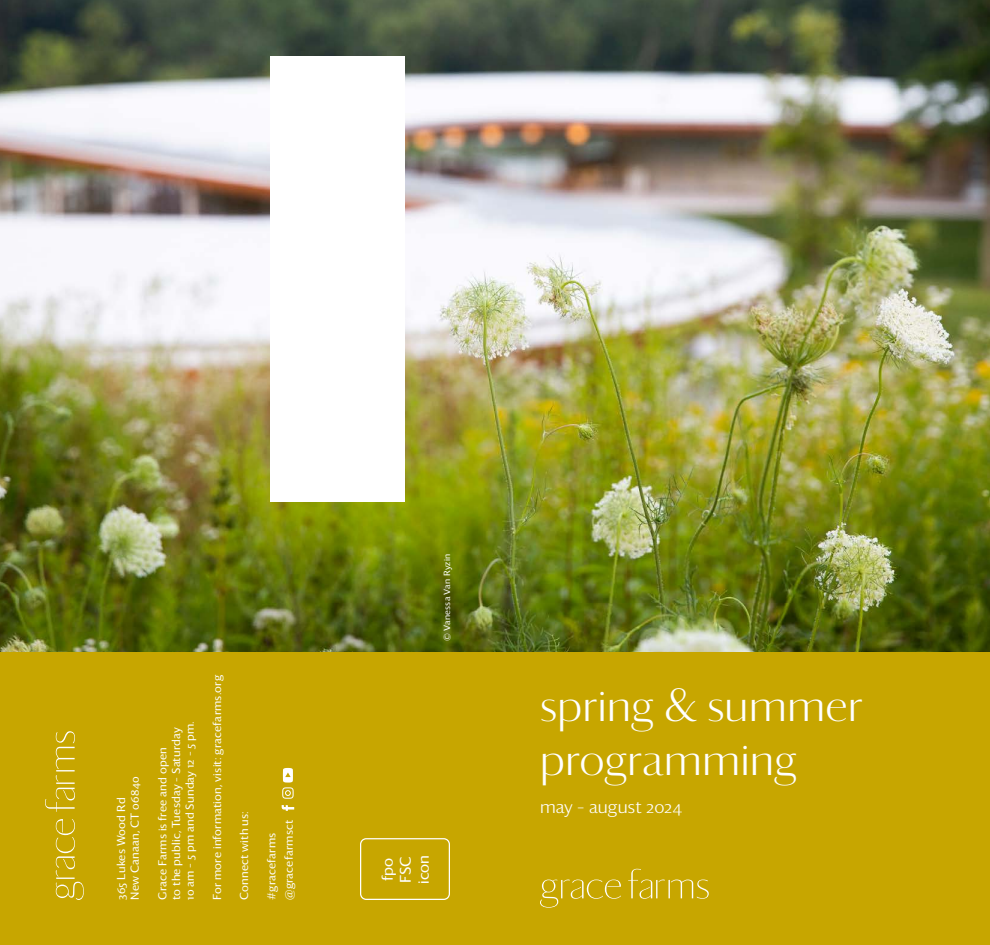
<style>
.page{position:relative;width:990px;height:945px;background:#fff}
.page>*{position:absolute;margin:0;border:0;box-sizing:border-box;transform-origin:0 0}
.t1{font:300 45px/54px "Darby Sans Poster";letter-spacing:.015em;color:#fff}
.t2{font:300 17.5px "Darby Sans";letter-spacing:.005em;color:#fff}
.t3{font:15px/18px "Darby Sans";color:#fff}
.t4{font:11.25px/13.8px "Darby Sans";letter-spacing:.02em;color:#fff}
.t5{font:8.75px "Darby Sans";letter-spacing:.03em;color:#fff}
</style>
<div class="page">
<img style="left:0;top:0;width:990px;height:652px">
<div style="left:0;top:652px;width:990px;height:293px;background:#c7a600"></div>
<svg style="left:628px;top:869px;width:81px;height:30px"></svg>
<svg style="left:540px;top:879px;width:81px;height:29px"></svg>
<svg style="left:45px;top:731px;width:30px;height:81px"></svg>
<svg style="left:56px;top:819px;width:28px;height:81px"></svg>
<div style="left:360px;top:838px;width:90px;height:62px;border:1px solid #fff;border-radius:6px"></div>
<svg style="left:282px;top:805px;width:12px;height:6px"></svg>
<svg style="left:282px;top:768px;width:12px;height:31px"></svg>
<div style="left:271px;top:56px;width:134px;height:446px;background:#fff"></div>
<p class="t4" style="left:114px;top:900px;width:125px;rotate:-90deg">365 Lukes Wood Rd<br>New Canaan, CT 06840</p>
<p class="t4" style="left:155px;top:900px;width:180px;rotate:-90deg">Grace Farms is free and open<br>to the public, Tuesday – Saturday<br>10 am – 5 pm and Sunday 12 – 5 pm.</p>
<p class="t4" style="left:210px;top:900px;width:227px;rotate:-90deg">For more information, visit: gracefarms.org</p>
<p class="t4" style="left:237px;top:900px;width:90px;rotate:-90deg">Connect with us:</p>
<p class="t4" style="left:281px;top:900px;width:82px;rotate:-90deg">@gracefarmsct</p>
<p class="t4" style="left:264px;top:900px;width:69px;rotate:-90deg">#gracefarms</p>
<p class="t5" style="left:441px;top:641px;width:89px;rotate:-90deg">© Vanessa Van Ryzin</p>
<h3 class="t3" style="left:378px;top:884px;width:30px;rotate:-90deg">fpo<br>FSC icon</h3>
<h1 class="t1" style="left:540px;top:676px;width:324px">spring &amp; summer programming</h1>
<h2 class="t2" style="left:540px;top:794px;width:144px">may – august 2024</h2>
</div>
